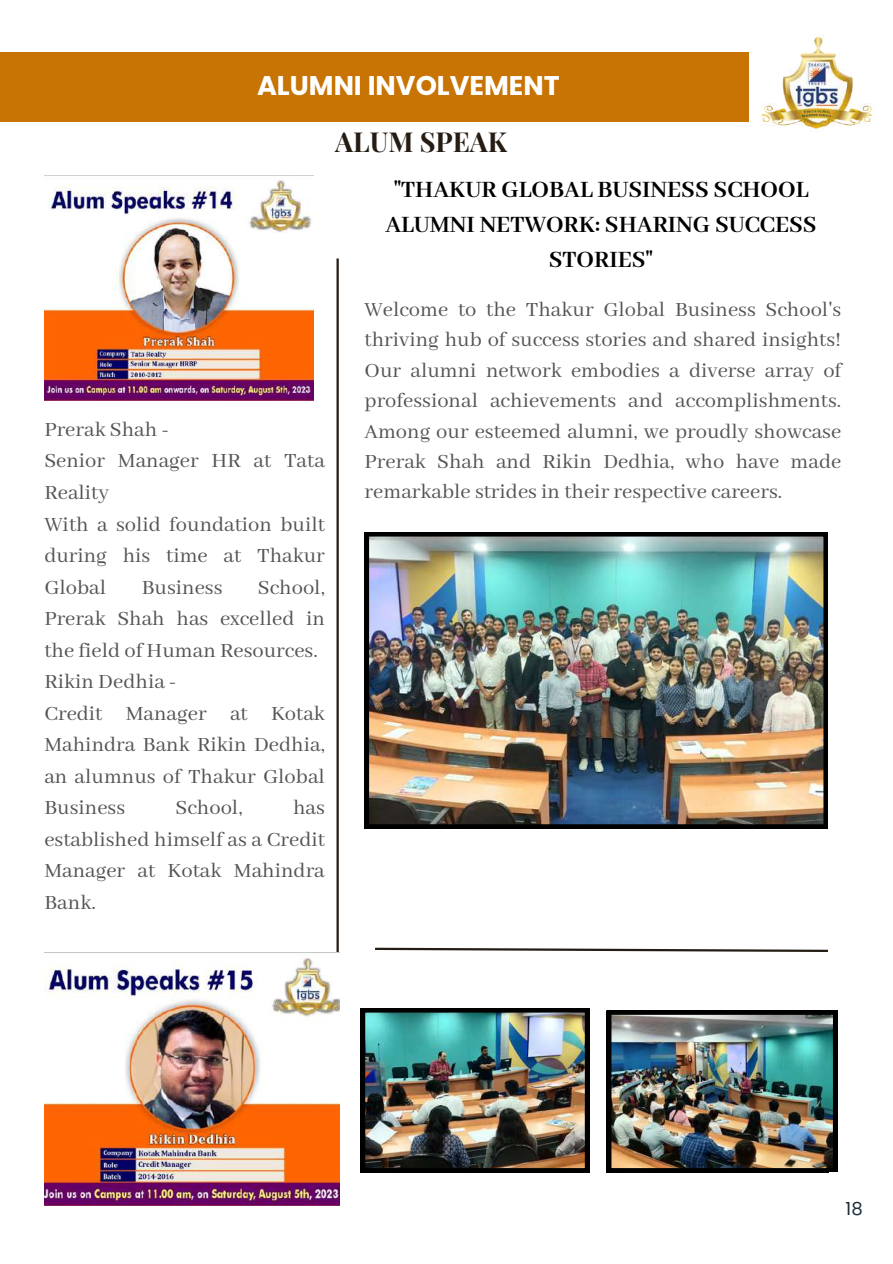
<style>
.page{position:relative;width:893px;height:1264px;background:#fff}
.page>*{position:absolute;margin:0;border:0;box-sizing:border-box;transform-origin:0 0}
.t1{font:700 27px "Poppins";color:#fff}
.t2{font:700 27px "Playfair Display SC";color:#251c14}
.t3{font:700 25.5px/34.8px "Abhaya Libre";color:#000;text-align:center}
.t4{font:22.5px/31.5px "Abhaya Libre";color:#545454;text-align:justify}
.t5{font:18px "Poppins";color:#1c2d3a}
</style>
<div class="page">
<img style="left:44px;top:180px;width:269px;height:221px">
<hr style="left:336px;top:258px;width:3px;height:903px;background:#251c14">
<img style="left:44px;top:952px;width:295px;height:253px">
<img style="left:364px;top:532px;width:463px;height:296px">
<img style="left:361px;top:1008px;width:228px;height:164px">
<img style="left:607px;top:1010px;width:230px;height:162px">
<svg style="left:375px;top:947px;width:453px;height:5px"></svg>
<img style="left:761px;top:35px;width:111px;height:95px">
<div style="left:0;top:52px;width:748px;height:69px;background:#c87405"></div>
<p class="t1" style="left:257px;top:66px;width:304px">ALUMNI INVOLVEMENT</p>
<p class="t2" style="left:335px;top:122px;width:173px">ALUM SPEAK</p>
<p class="t4" style="left:44px;top:414px;width:282px;text-align:left">Prerak Shah -<br>Senior Manager HR at Tata<br>Reality<br>With a solid foundation built during his time at Thakur<br>Global</p>
<p class="t4" style="left:44px;top:572px;width:282px;text-align:left;text-indent:213px">School,<br>Prerak Shah has excelled in the field of Human Resources.<br>Rikin Dedhia -<br>Credit Manager at Kotak<br>Mahindra Bank Rikin Dedhia, an alumnus of Thakur Global<br>Business</p>
<p class="t4" style="left:142px;top:572px;width:82px">Business</p>
<p class="t4" style="left:44px;top:792px;width:282px;text-indent:249px">has established himself as a Credit Manager at Kotak Mahindra Bank.</p>
<p class="t4" style="left:176px;top:792px;width:68px">School,</p>
<p class="t3" style="left:385px;top:173px;width:432px">"THAKUR GLOBAL BUSINESS SCHOOL<br>ALUMNI NETWORK: SHARING SUCCESS<br>STORIES"</p>
<p class="t4" style="left:364px;top:295px;width:478px;line-height:30.3px">Welcome to the Thakur Global Business School's thriving hub of success stories and shared insights!<br>Our alumni network embodies a diverse array of professional achievements and accomplishments.<br>Among our esteemed alumni, we proudly showcase Prerak Shah and Rikin Dedhia, who have made remarkable strides in their respective careers.</p>
<p class="t5" style="left:845px;top:1196px;width:19px">18</p>
</div>
